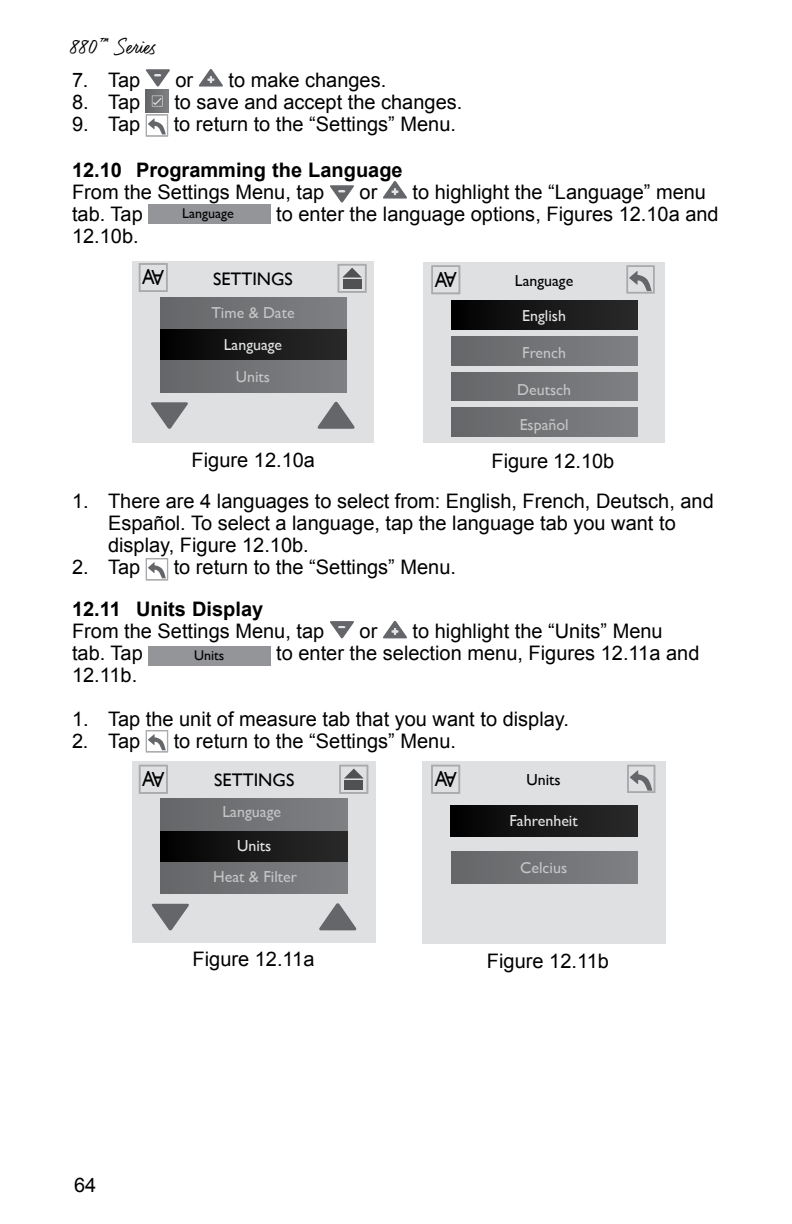
<style>
.page{position:relative;width:792px;height:1224px;background:#fff}
.page>*{position:absolute;margin:0;border:0;box-sizing:border-box;transform-origin:0 0}
.t1{font:24px "Felt That";color:#000}
.t2{font:21.8px "Gill Sans";color:#000;scale:.87 1}
.t3{font:20px/22px "Arial";color:#000}
.t4{font:700 20px "Arial";color:#000}
.t5{font:18.2px "Gill Sans";color:#000}
.t6{font:16px "Gill Sans";color:#c4c5c7}
.t7{font:16px "Gill Sans";color:#e3e4e5}
.t8{font:16px "Gill Sans";color:#000}
.t9{font:15.8px "Gill Sans";color:#c4c5c7}
.t10{font:15.8px "Gill Sans";color:#e3e4e5}
.t11{font:15.8px "Gill Sans";color:#000}
.t12{font:14px "Gill Sans";color:#000}
</style>
<div class="page">
<svg style="left:145px;top:69px;width:25px;height:18px"></svg>
<svg style="left:198px;top:69px;width:25px;height:18px"></svg>
<svg style="left:146px;top:90px;width:23px;height:23px"></svg>
<svg style="left:152px;top:96px;width:11px;height:11px"></svg>
<svg style="left:146px;top:114px;width:22px;height:23px"></svg>
<svg style="left:330px;top:185px;width:24px;height:18px"></svg>
<svg style="left:383px;top:181px;width:24px;height:18px"></svg>
<div style="left:148px;top:205px;width:123px;height:19px;background:#939598"></div>
<svg style="left:146px;top:558px;width:22px;height:22px"></svg>
<svg style="left:330px;top:621px;width:24px;height:18px"></svg>
<svg style="left:383px;top:621px;width:24px;height:17px"></svg>
<div style="left:148px;top:647px;width:123px;height:19px;background:#939598"></div>
<svg style="left:146px;top:730px;width:22px;height:22px"></svg>
<div style="left:422px;top:761px;width:243px;height:182px;background:#dee0e1"></div>
<div style="left:450px;top:805px;width:187px;height:32px;background:linear-gradient(to right,#020203,#2c2b2c)"></div>
<div style="left:451px;top:851px;width:187px;height:32px;background:#727376"></div>
<div style="left:133px;top:762px;width:243px;height:181px;background:#dee0e1"></div>
<svg style="left:339px;top:765px;width:29px;height:29px"></svg>
<svg style="left:319px;top:903px;width:38px;height:27px"></svg>
<svg style="left:151px;top:904px;width:38px;height:27px"></svg>
<div style="left:161px;top:830px;width:187px;height:32px;background:linear-gradient(to right,#030203,#2c2b2c)"></div>
<div style="left:161px;top:862px;width:187px;height:32px;background:#727376"></div>
<div style="left:161px;top:798px;width:187px;height:32px;background:#727376"></div>
<svg style="left:627px;top:765px;width:28px;height:28px"></svg>
<div style="left:423px;top:262px;width:242px;height:180px;background:#dee0e1"></div>
<div style="left:451px;top:301px;width:186px;height:29px;background:linear-gradient(to right,#020203,#2b2b2c)"></div>
<div style="left:451px;top:337px;width:186px;height:28px;background:#727376"></div>
<div style="left:451px;top:372px;width:186px;height:29px;background:#727376"></div>
<div style="left:451px;top:408px;width:186px;height:28px;background:#727376"></div>
<div style="left:132px;top:261px;width:242px;height:181px;background:#dee0e1"></div>
<svg style="left:338px;top:264px;width:28px;height:29px"></svg>
<svg style="left:317px;top:401px;width:38px;height:28px"></svg>
<svg style="left:151px;top:402px;width:37px;height:27px"></svg>
<div style="left:160px;top:329px;width:186px;height:32px;background:linear-gradient(to right,#030203,#2b2b2c)"></div>
<div style="left:160px;top:361px;width:186px;height:31px;background:#727376"></div>
<div style="left:160px;top:297px;width:186px;height:32px;background:#727376"></div>
<svg style="left:627px;top:265px;width:28px;height:28px"></svg>
<svg style="left:139px;top:765px;width:29px;height:29px"></svg>
<svg style="left:431px;top:765px;width:29px;height:29px"></svg>
<svg style="left:139px;top:263px;width:29px;height:29px"></svg>
<svg style="left:431px;top:265px;width:29px;height:29px"></svg>
<p class="t1" style="left:68px;top:32px;width:86px">880™ Series</p>
<p class="t3" style="left:72px;top:69px;width:70px">7. Tap</p>
<p class="t3" style="left:175px;top:69px;width:19px">or</p>
<p class="t3" style="left:228px;top:69px;width:159px">to make changes.</p>
<p class="t3" style="left:72px;top:91px;width:70px">8. Tap</p>
<p class="t3" style="left:174px;top:91px;width:289px">to save and accept the changes.</p>
<p class="t3" style="left:72px;top:113px;width:70px">9. Tap</p>
<p class="t3" style="left:174px;top:113px;width:284px">to return to the “Settings” Menu.</p>
<p class="t4" style="left:72px;top:156px;width:332px">12.10 Programming the Language</p>
<p class="t3" style="left:72px;top:181px;width:254px">From the Settings Menu, tap</p>
<p class="t3" style="left:360px;top:181px;width:19px">or</p>
<p class="t3" style="left:413px;top:181px;width:295px">to highlight the “Language” menu</p>
<p class="t3" style="left:72px;top:203px;width:72px">tab. Tap</p>
<p class="t12" style="left:182px;top:205px;width:53px">Language</p>
<p class="t3" style="left:276px;top:203px;width:444px">to enter the language options, Figures 12.10a and</p>
<p class="t3" style="left:72px;top:225px;width:68px">12.10b.</p>
<p class="t2" style="left:142px;top:264px;width:16px">A</p>
<p class="t2" style="left:435px;top:266px;width:16px">A</p>
<p class="t5" style="left:213px;top:268px;width:81px">SETTINGS</p>
<p class="t9" style="left:211px;top:304px;width:85px">Time &amp; Date</p>
<p class="t10" style="left:224px;top:335px;width:60px">Language</p>
<p class="t9" style="left:236px;top:367px;width:36px">Units</p>
<p class="t11" style="left:515px;top:271px;width:60px">Language</p>
<p class="t10" style="left:522px;top:306px;width:45px">English</p>
<p class="t9" style="left:522px;top:343px;width:45px">French</p>
<p class="t9" style="left:517px;top:380px;width:55px">Deutsch</p>
<p class="t9" style="left:520px;top:416px;width:50px">Español</p>
<p class="t3" style="left:192px;top:449px;width:125px">Figure 12.10a</p>
<p class="t3" style="left:492px;top:450px;width:124px">Figure 12.10b</p>
<p class="t3" style="left:108px;top:491px;width:607px;text-indent:-36px">1. There are 4 languages to select from: English, French, Deutsch, and<br>Español. To select a language, tap the language tab you want to display, Figure 12.10b.</p>
<p class="t3" style="left:72px;top:557px;width:70px">2. Tap</p>
<p class="t3" style="left:174px;top:557px;width:284px">to return to the “Settings” Menu.</p>
<p class="t4" style="left:72px;top:596px;width:193px">12.11 Units Display</p>
<p class="t3" style="left:72px;top:621px;width:254px">From the Settings Menu, tap</p>
<p class="t3" style="left:360px;top:621px;width:19px">or</p>
<p class="t3" style="left:413px;top:621px;width:252px">to highlight the “Units” Menu</p>
<p class="t3" style="left:72px;top:643px;width:72px">tab. Tap</p>
<p class="t12" style="left:194px;top:647px;width:32px">Units</p>
<p class="t3" style="left:276px;top:643px;width:425px">to enter the selection menu, Figures 12.11a and</p>
<p class="t3" style="left:72px;top:665px;width:67px">12.11b.</p>
<p class="t3" style="left:72px;top:709px;width:499px">1. Tap the unit of measure tab that you want to display.</p>
<p class="t3" style="left:72px;top:731px;width:70px">2. Tap</p>
<p class="t3" style="left:174px;top:731px;width:284px">to return to the “Settings” Menu.</p>
<p class="t8" style="left:527px;top:770px;width:36px">Units</p>
<p class="t7" style="left:509px;top:811px;width:70px">Fahrenheit</p>
<p class="t6" style="left:520px;top:858px;width:49px">Celcius</p>
<p class="t2" style="left:142px;top:766px;width:16px">A</p>
<p class="t2" style="left:435px;top:766px;width:16px">A</p>
<p class="t5" style="left:214px;top:769px;width:82px">SETTINGS</p>
<p class="t6" style="left:223px;top:803px;width:60px">Language</p>
<p class="t7" style="left:237px;top:837px;width:36px">Units</p>
<p class="t6" style="left:213px;top:867px;width:85px">Heat &amp; Filter</p>
<p class="t3" style="left:74px;top:1174px;width:24px">64</p>
<p class="t3" style="left:193px;top:949px;width:123px">Figure 12.11a</p>
<p class="t3" style="left:487px;top:950px;width:123px">Figure 12.11b</p>
</div>
